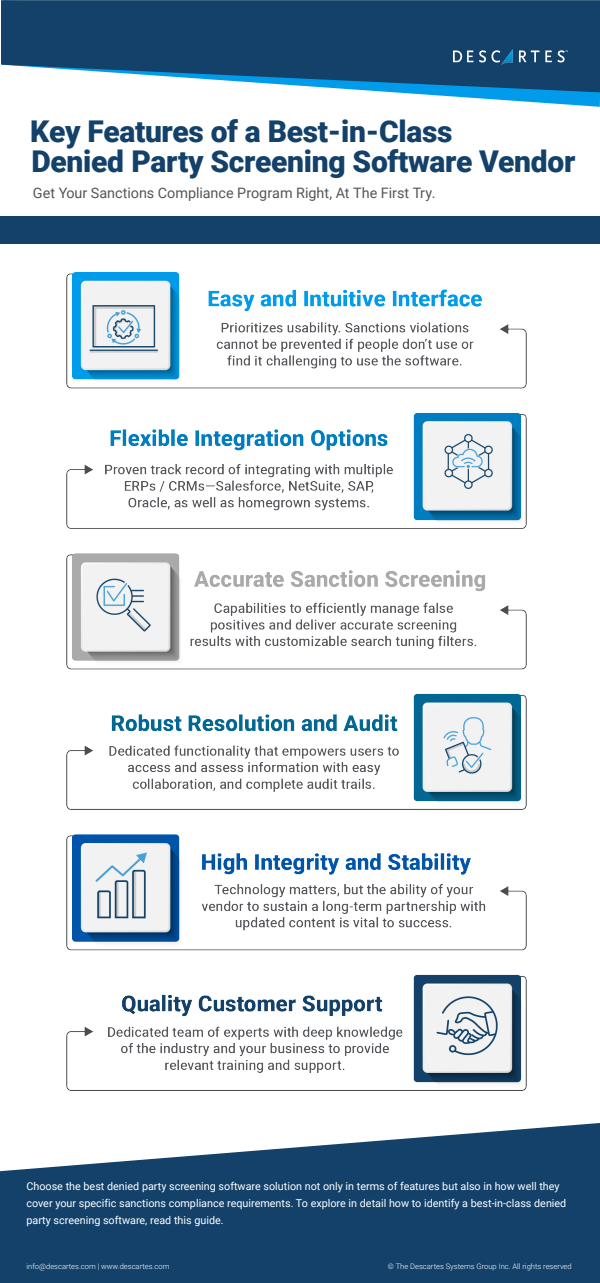
<style>
.page{position:relative;width:600px;height:1283px;background:#fff}
.page>*{position:absolute;margin:0;border:0;box-sizing:border-box;transform-origin:0 0}
.t1{font:900 30px/30.6px "Roboto";letter-spacing:-.01em;color:#134169}
.t2{font:14.4px "Roboto";color:#53565a}
.t3{font:10.8px/16.9px "Roboto";color:#fff}
.t4{font:300 7.6px "Roboto";color:#fff}
</style>
<div class="page">
<svg style="left:390px;top:92px;width:210px;height:15px"></svg>
<svg style="left:1px;top:0;width:599px;height:92px;background:#29587e"></svg>
<img style="left:453px;top:50px;width:114px;height:14px">
<div style="left:0;top:217px;width:600px;height:27px;background:#134169"></div>
<svg style="left:0;top:1123px;width:600px;height:160px;fill:#134169"></svg>
<img style="left:66px;top:273px;width:460px;height:818px">
<h1 class="t1" style="left:30px;top:115px;width:547px">Key Features of a Best-in-Class<br>Denied Party Screening Software Vendor</h1>
<h2 class="t2" style="left:33px;top:183px;width:404px">Get Your Sanctions Compliance Program Right, At The First Try.</h2>
<p class="t3" style="left:26px;top:1177px;width:542px">Choose the best denied party screening software solution not only in terms of features but also in how well they cover your specific sanctions compliance requirements. To explore in detail how to identify a best-in-class denied party screening software, read this guide.</p>
<p class="t4" style="left:27px;top:1260px;width:144px">info@descartes.com | www.descartes.com</p>
<p class="t4" style="left:388px;top:1260px;width:185px">© The Descartes Systems Group Inc. All rights reserved</p>
</div>
